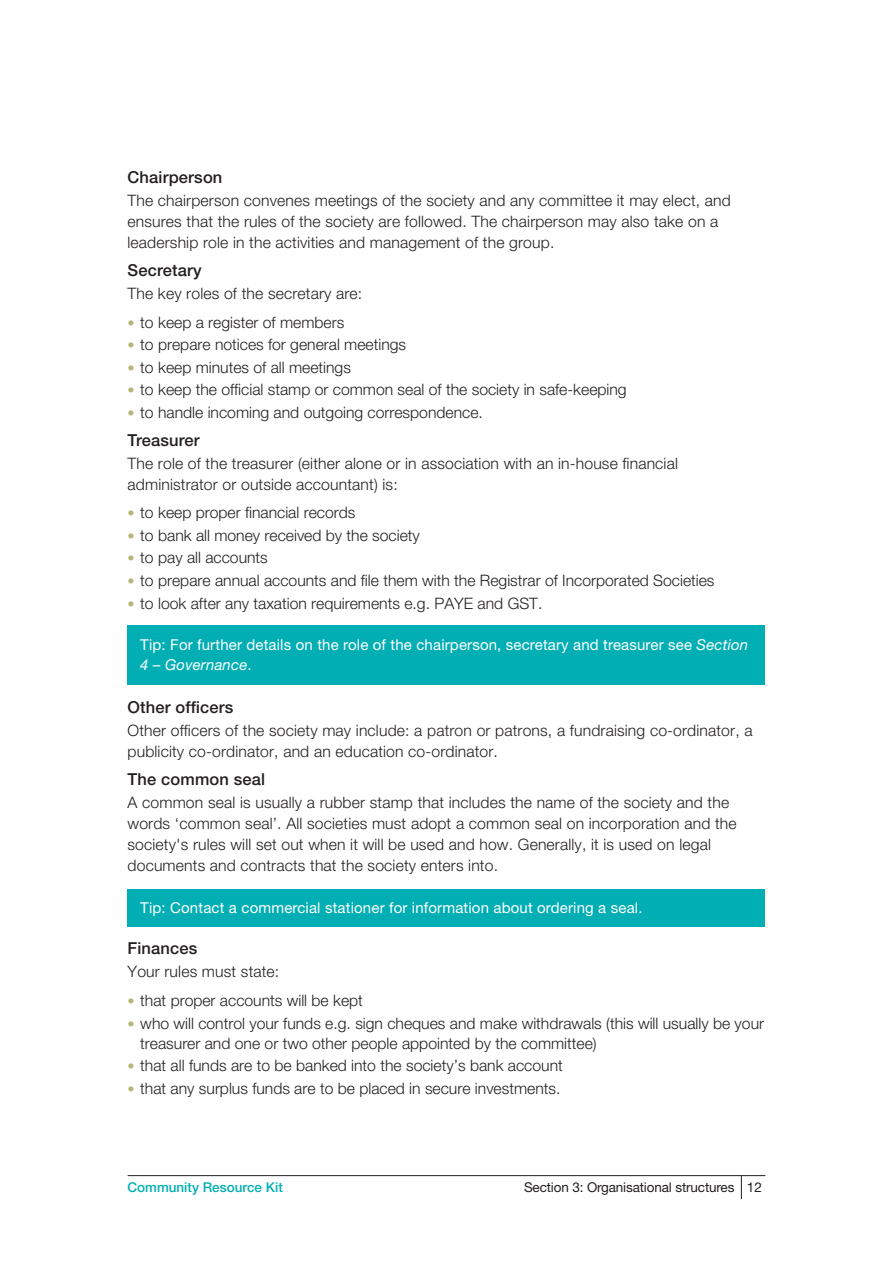
<style>
.page{position:relative;width:893px;height:1263px;background:#fff}
.page>*{position:absolute;margin:0;border:0;box-sizing:border-box;transform-origin:0 0}
.t1{font:500 16.5px "Helvetica Neue";letter-spacing:.01em;color:#231f20}
.t2{font:300 15.75px/21px "Helvetica Foreshore";letter-spacing:.01em;color:#231f20}
.t3{font:15px/19.5px "Helvetica Neue";letter-spacing:.01em;color:#fff}
.t4{font:13.5px "Helvetica Neue";letter-spacing:-.01em;color:#231f20}
.t5{font:500 13.5px "Helvetica Neue";color:#00aeb3}
.s1{font-size:14.25px;color:#b6b577}
.s2{font-style:italic}
</style>
<div class="page">
<svg style="left:741px;top:1176px;width:1px;height:23px"></svg>
<hr style="left:128px;top:1175px;width:637px;height:1px;background:#231f20">
<div style="left:128px;top:625px;width:637px;height:60px;background:#00aeb3"></div>
<div style="left:128px;top:889px;width:637px;height:37px;background:#00aeb3"></div>
<p class="t1" style="left:128px;top:167px;width:96px">Chairperson</p>
<p class="t2" style="left:128px;top:190px;width:605px">The chairperson convenes meetings of the society and any committee it may elect, and ensures that the rules of the society are followed. The chairperson may also take on a leadership role in the activities and management of the group.</p>
<p class="t1" style="left:128px;top:260px;width:76px">Secretary</p>
<p class="t2" style="left:128px;top:283px;width:236px">The key roles of the secretary are:</p>
<p class="t2" style="left:128px;top:312px;width:218px"><span class="s1">•</span> to keep a register of members</p>
<p class="t2" style="left:128px;top:334px;width:280px"><span class="s1">•</span> to prepare notices for general meetings</p>
<p class="t2" style="left:128px;top:356px;width:225px"><span class="s1">•</span> to keep minutes of all meetings</p>
<p class="t2" style="left:128px;top:379px;width:501px"><span class="s1">•</span> to keep the official stamp or common seal of the society in safe-keeping</p>
<p class="t2" style="left:128px;top:401px;width:357px"><span class="s1">•</span> to handle incoming and outgoing correspondence.</p>
<p class="t1" style="left:128px;top:430px;width:73px">Treasurer</p>
<p class="t2" style="left:128px;top:452px;width:552px">The role of the treasurer (either alone or in association with an in-house financial administrator or outside accountant) is:</p>
<p class="t2" style="left:128px;top:502px;width:229px"><span class="s1">•</span> to keep proper financial records</p>
<p class="t2" style="left:128px;top:524px;width:294px"><span class="s1">•</span> to bank all money received by the society</p>
<p class="t2" style="left:128px;top:547px;width:142px"><span class="s1">•</span> to pay all accounts</p>
<p class="t2" style="left:128px;top:569px;width:588px"><span class="s1">•</span> to prepare annual accounts and file them with the Registrar of Incorporated Societies</p>
<p class="t2" style="left:128px;top:592px;width:416px"><span class="s1">•</span> to look after any taxation requirements e.g. PAYE and GST.</p>
<p class="t3" style="left:140px;top:635px;width:609px">Tip: For further details on the role of the chairperson, secretary and treasurer see <span class="s2">Section<br>4 – Governance</span>.</p>
<p class="t1" style="left:128px;top:697px;width:107px">Other officers</p>
<p class="t2" style="left:128px;top:720px;width:626px">Other officers of the society may include: a patron or patrons, a fundraising co-ordinator, a publicity co-ordinator, and an education co-ordinator.</p>
<p class="t1" style="left:128px;top:769px;width:139px">The common seal</p>
<p class="t2" style="left:128px;top:792px;width:611px">A common seal is usually a rubber stamp that includes the name of the society and the words ‘common seal’. All societies must adopt a common seal on incorporation and the society's rules will set out when it will be used and how. Generally, it is used on legal documents and contracts that the society enters into.</p>
<p class="t3" style="left:140px;top:898px;width:504px">Tip: Contact a commercial stationer for information about ordering a seal.</p>
<p class="t1" style="left:128px;top:938px;width:71px">Finances</p>
<p class="t2" style="left:128px;top:961px;width:153px">Your rules must state:</p>
<p class="t2" style="left:128px;top:990px;width:237px"><span class="s1">•</span> that proper accounts will be kept</p>
<p class="t2" style="left:140px;top:1012px;width:625px;line-height:20.2px;text-indent:-13px"><span class="s1">•</span> who will control your funds e.g. sign cheques and make withdrawals (this will usually be your treasurer and one or two other people appointed by the committee)</p>
<p class="t2" style="left:128px;top:1055px;width:437px"><span class="s1">•</span> that all funds are to be banked into the society’s bank account</p>
<p class="t2" style="left:128px;top:1077px;width:434px"><span class="s1">•</span> that any surplus funds are to be placed in secure investments.</p>
<p class="t5" style="left:128px;top:1179px;width:157px">Community Resource Kit</p>
<p class="t4" style="left:524px;top:1179px;width:239px">Section 3: Organisational structures 12</p>
</div>
